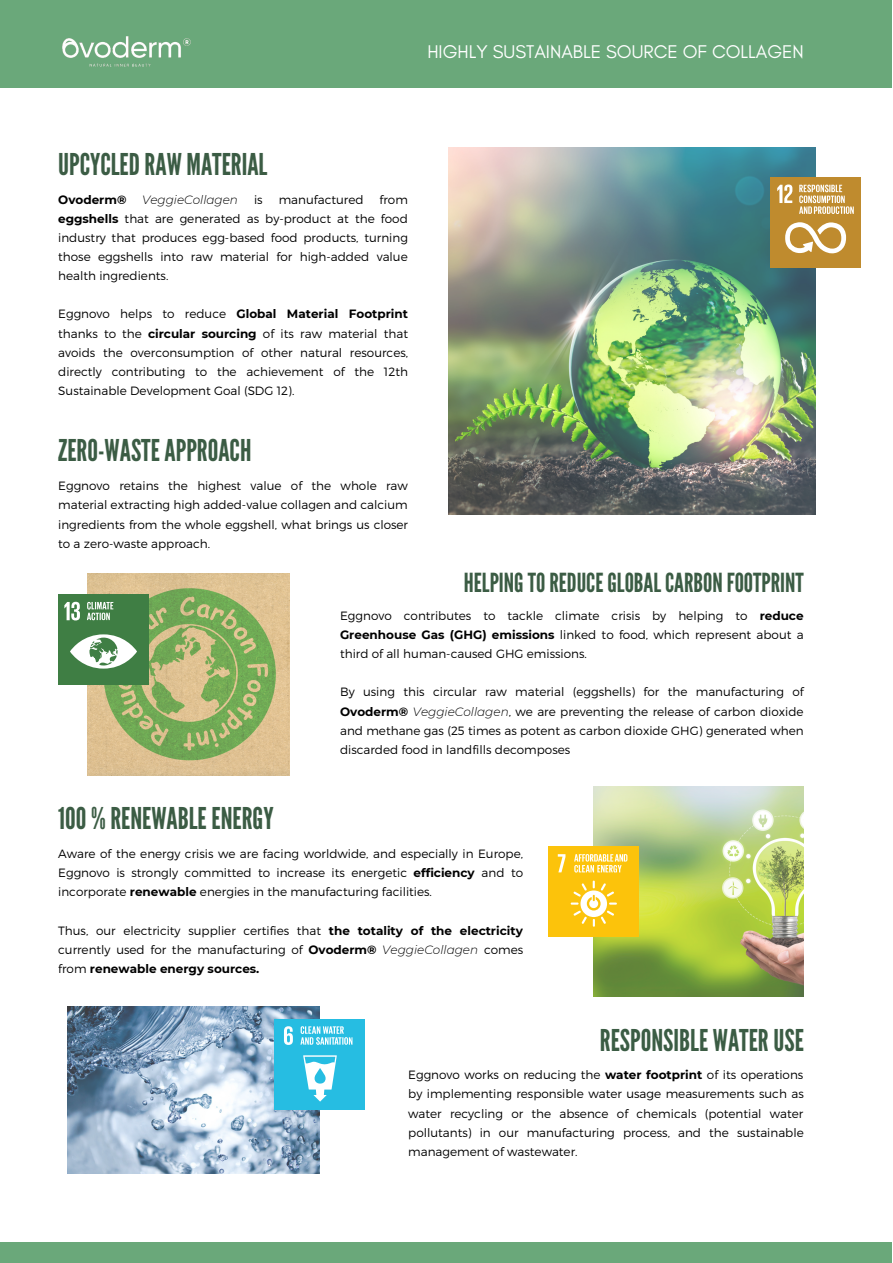
<style>
.page{position:relative;width:893px;height:1263px;background:#fff}
.page>*{position:absolute;margin:0;border:0;box-sizing:border-box;transform-origin:0 0}
.t1{font:30px "League Gothic";color:#3b5c44}
.t2{font:26.25px "League Gothic";color:#3b5c44}
.t3{font:18.75px "Glacial Indifference";color:#fff}
.t4{font:300 12px/19.1px "Montserrat";color:#000;text-align:justify}
.t5{font:italic 300 12px "Montserrat";color:#000}
.t6{font:700 12px "Montserrat";color:#000}
.s1{font-weight:700}
.s2{font-style:italic}
</style>
<div class="page">
<div style="left:0;top:0;width:892px;height:88px;background:#6aa87a"></div>
<img style="left:62px;top:36px;width:129px;height:31px">
<img style="left:449px;top:147px;width:366px;height:367px">
<div style="left:770px;top:177px;width:91px;height:91px;background:#bf8b2e"></div>
<svg style="left:777px;top:184px;width:77px;height:69px"></svg>
<img style="left:87px;top:573px;width:202px;height:202px">
<div style="left:58px;top:594px;width:91px;height:91px;background:#3f7e44"></div>
<svg style="left:64px;top:602px;width:73px;height:67px"></svg>
<img style="left:594px;top:787px;width:210px;height:210px">
<div style="left:548px;top:846px;width:91px;height:91px;background:#fcc30b"></div>
<svg style="left:558px;top:854px;width:7px;height:18px"></svg>
<svg style="left:574px;top:854px;width:53px;height:18px"></svg>
<svg style="left:570px;top:880px;width:47px;height:47px"></svg>
<img style="left:68px;top:1007px;width:252px;height:167px">
<div style="left:275px;top:1019px;width:90px;height:90px;background:#26bde2"></div>
<svg style="left:284px;top:1026px;width:68px;height:75px"></svg>
<div style="left:0;top:1242px;width:892px;height:21px;background:#6aa87a"></div>
<h3 class="t3" style="left:427px;top:40px;width:378px">HIGHLY SUSTAINABLE SOURCE OF COLLAGEN</h3>
<h1 class="t1" style="left:58px;top:147px;width:211px">UPCYCLEDRAW MATERIAL</h1>
<p class="t6" style="left:58px;top:192px;width:70px">Ovoderm®</p>
<p class="t5" style="left:142px;top:192px;width:97px">VeggieCollagen</p>
<p class="t4" style="left:254px;top:189px;width:10px">is</p>
<p class="t4" style="left:279px;top:189px;width:86px">manufactured</p>
<p class="t4" style="left:58px;top:189px;width:351px;text-indent:321px">from <span class="s1">eggshells</span> that are generated as by-product at the food industry that produces egg-based food products, turning those eggshells into raw material for high-added value health ingredients.</p>
<p class="t4" style="left:58px;top:304px;width:351px">Eggnovo helps to reduce <span class="s1">Global Material Footprint </span>thanks to the <span class="s1">circular sourcing</span> of its raw material that avoids the overconsumption of other natural resources, directly contributing to the achievement of the 12th Sustainable Development Goal (SDG 12).</p>
<h1 class="t1" style="left:58px;top:433px;width:195px">ZERO-WASTEAPPROACH</h1>
<p class="t4" style="left:58px;top:476px;width:351px">Eggnovo retains the highest value of the whole raw material extracting high added-value collagen and calcium ingredients from the whole eggshell, what brings us closer to a zero-waste approach.</p>
<h1 class="t1" style="left:58px;top:801px;width:217px">100 % RENEWABLE ENERGY</h1>
<h2 class="t2" style="left:464px;top:567px;width:341px">HELPINGTOREDUCEGLOBALCARBONFOOTPRINT</h2>
<p class="t4" style="left:340px;top:605px;width:465px">Eggnovo contributes to tackle climate crisis by helping to <span class="s1">reduce Greenhouse Gas (GHG) emissions</span> linked to food, which represent about a third of all human-caused GHG emissions.</p>
<p class="t4" style="left:340px;top:682px;width:465px">By using this circular raw material (eggshells) for the manufacturing of <span class="s1">Ovoderm®</span> <span class="s2">VeggieCollagen</span>, we are preventing the release of carbon dioxide and methane gas (25 times as potent as carbon dioxide GHG) generated when discarded food in landfills decomposes</p>
<p class="t4" style="left:58px;top:844px;width:466px">Aware of the energy crisis we are facing worldwide, and especially in Europe, Eggnovo is strongly committed to increase its energetic <span class="s1">efficiency</span> and to incorporate <span class="s1">renewable</span> energies in the manufacturing facilities.</p>
<p class="t4" style="left:58px;top:920px;width:466px">Thus, our electricity supplier certifies that <span class="s1">the totality of the electricity </span>currently used for the manufacturing of <span class="s1">Ovoderm®</span> <span class="s2">VeggieCollagen</span> comes from <span class="s1">renewable energy sources.</span></p>
<h1 class="t1" style="left:600px;top:1022px;width:205px">RESPONSIBLE WATERUSE</h1>
<p class="t4" style="left:408px;top:1065px;width:397px">Eggnovo works on reducing the <span class="s1">water footprint</span> of its operations by implementing responsible water usage measurements such as water recycling or the absence of chemicals (potential water pollutants) in our manufacturing process, and the sustainable management of wastewater.</p>
</div>
